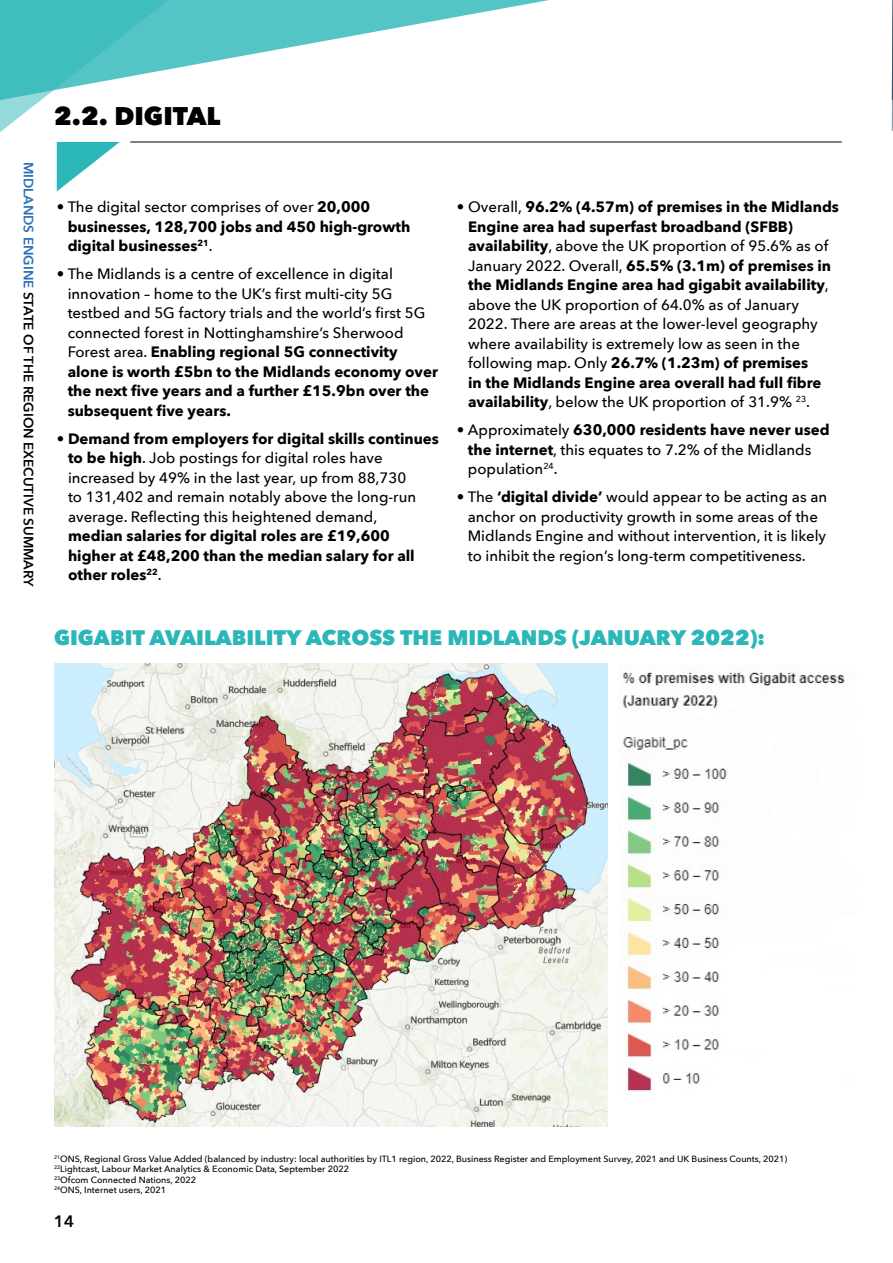
<style>
.page{position:relative;width:893px;height:1263px;background:#fff}
.page>*{position:absolute;margin:0;border:0;box-sizing:border-box;transform-origin:0 0}
.t1{font:800 25.5px "Avenir Next";color:#000}
.t2{font:800 21px "Avenir Next";color:#2bb6b8}
.t3{font:600 16.5px "Avenir Next";color:#000}
.t4{font:500 15px/19.5px "Avenir Next";color:#000}
.t5{font:700 15px/19.5px "Avenir Next";color:#000}
.t6{font:600 13.5px "Avenir Next";color:#000}
.t7{font:500 9px/10.5px "Avenir Next";color:#000}
.s1{color:#296eb6}
.s2{font-weight:500}
.s3{font-weight:700}
</style>
<div class="page">
<svg style="left:182px;top:0;width:367px;height:67px"></svg>
<svg style="left:892px;top:0;width:1px;height:131px"></svg>
<svg style="left:0;top:0;width:182px;height:191px"></svg>
<hr style="left:130px;top:142px;width:712px;height:1px;background:#000">
<img style="left:54px;top:663px;width:554px;height:464px">
<img style="left:622px;top:672px;width:223px;height:423px">
<p class="t6" style="left:40px;top:162px;width:427px;rotate:90deg"><span class="s1">MIDLANDS ENGINE</span> STATE OF THE REGION EXECUTIVE SUMMARY</p>
<h1 class="t1" style="left:54px;top:100px;width:168px">2.2. DIGITAL</h1>
<p class="t5" style="left:68px;top:197px;width:344px;text-indent:-11px"><span class="s2">• The digital sector comprises of over</span> 20,000 businesses, 128,700 jobs and 450 high-growth digital businesses<sup>21</sup><span class="s2">.</span></p>
<p class="t4" style="left:68px;top:264px;width:372px;text-indent:-11px">• The Midlands is a centre of excellence in digital innovation – home to the UK’s first multi-city 5G testbed and 5G factory trials and the world’s first 5G connected forest in Nottinghamshire’s Sherwood Forest area. <span class="s3">Enabling regional 5G connectivity alone is worth £5bn to the Midlands economy over the next five years and a further £15.9bn over the subsequent five years.</span></p>
<p class="t4" style="left:68px;top:428px;width:372px;text-indent:-11px">• <span class="s3">Demand from employers for digital skills continues to be high</span>. Job postings for digital roles have increased by 49% in the last year, up from 88,730<br>to 131,402 and remain notably above the long-run average. Reflecting this heightened demand,</p>
<p class="t5" style="left:68px;top:526px;width:348px">median salaries for digital roles are £19,600 higher at £48,200 than the median salary for all other roles<sup>22</sup><span class="s2">.</span></p>
<p class="t4" style="left:468px;top:197px;width:372px;text-indent:-11px">• Overall, <span class="s3">96.2% (4.57m) of premises in the Midlands Engine area had superfast broadband (SFBB) availability</span>, above the UK proportion of 95.6% as of January 2022. Overall, <span class="s3">65.5% (3.1m) of premises in the Midlands Engine area had gigabit availability</span>, above the UK proportion of 64.0% as of January 2022. There are areas at the lower-level geography where availability is extremely low as seen in the following map. Only <span class="s3">26.7% (1.23m) of premises<br>in the Midlands Engine area overall had full fibre availability</span>, below the UK proportion of 31.9% <sup>23</sup>.</p>
<p class="t4" style="left:468px;top:420px;width:363px;text-indent:-11px">• Approximately <span class="s3">630,000 residents have never used the internet</span>, this equates to 7.2% of the Midlands population<sup>24</sup>.</p>
<p class="t4" style="left:468px;top:487px;width:361px;text-indent:-11px">• The <span class="s3">‘digital divide’</span> would appear to be acting as an anchor on productivity growth in some areas of the Midlands Engine and without intervention, it is likely to inhibit the region’s long-term competitiveness.</p>
<h2 class="t2" style="left:54px;top:624px;width:713px">GIGABIT AVAILABILITY ACROSS THE MIDLANDS (JANUARY 2022):</h2>
<p class="t7" style="left:54px;top:1153px;width:735px"><sup>21</sup>ONS, Regional Gross Value Added (balanced by industry: local authorities by ITL1 region, 2022, Business Register and Employment Survey, 2021 and UK Business Counts, 2021)<br><sup>22</sup>Lightcast, Labour Market Analytics &amp; Economic Data, September 2022<br><sup>23</sup>Ofcom Connected Nations, 2022<br><sup>24</sup>ONS, Internet users, 2021</p>
<p class="t3" style="left:54px;top:1207px;width:22px">14</p>
</div>
